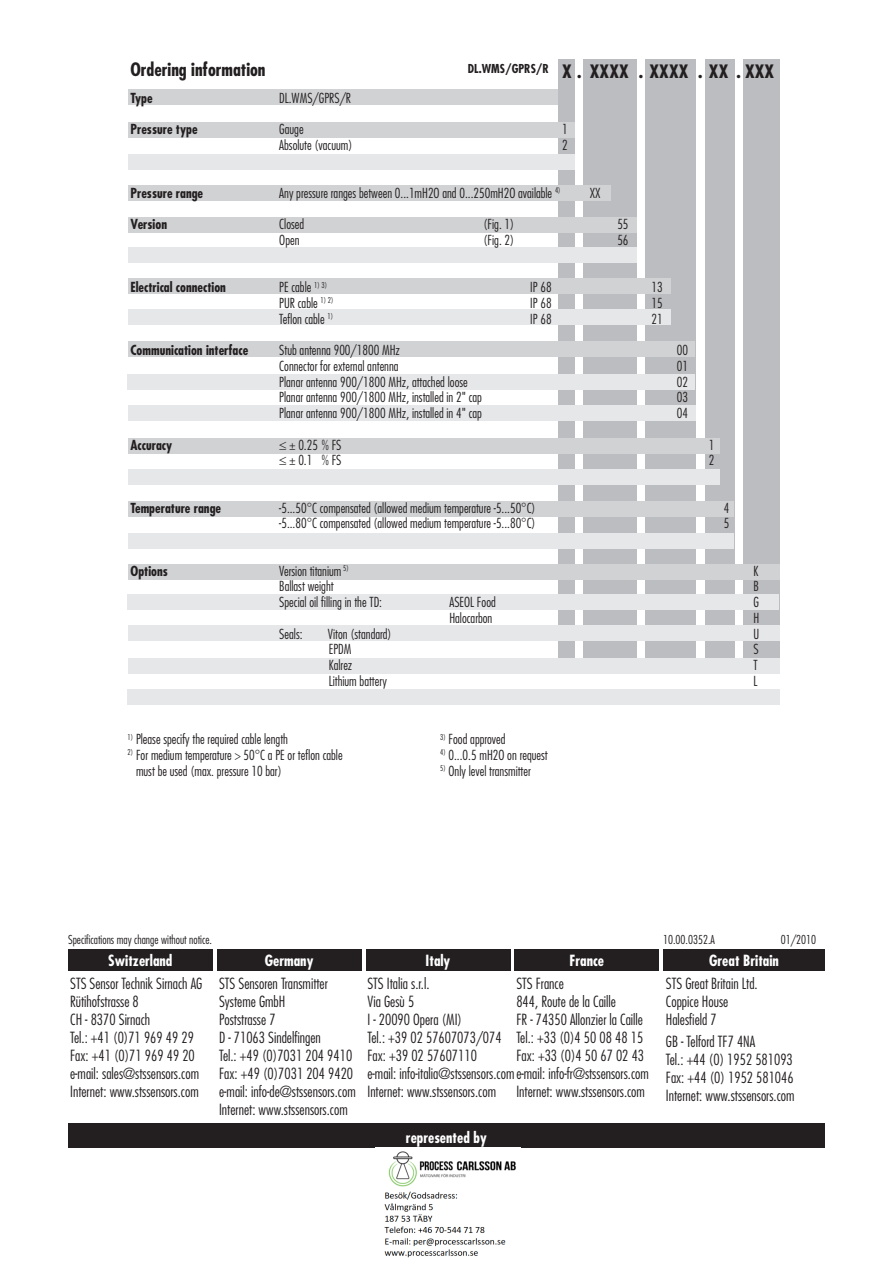
<style>
.page{position:relative;width:893px;height:1263px;background:#fff}
.page>*{position:absolute;margin:0;border:0;box-sizing:border-box;transform-origin:0 0}
.t1{font:700 condensed 18px "Futura";color:#231f20}
.t2{font:300 condensed 15px/18px "Futura";color:#231f20}
.t3{font:700 condensed 15px "Futura";color:#fff}
.t4{font:300 condensed 13.5px/15.8px "Futura";color:#231f20}
.t5{font:700 condensed 13.5px "Futura";color:#231f20}
.t6{font:300 condensed 12px "Futura";color:#231f20}
.t7{font:700 condensed 12px "Futura";color:#231f20}
</style>
<div class="page">
<div style="left:68px;top:1124px;width:757px;height:21px;background:#231f20"></div>
<div style="left:217px;top:949px;width:144px;height:22px;background:#231f20"></div>
<div style="left:366px;top:949px;width:144px;height:22px;background:#231f20"></div>
<div style="left:514px;top:949px;width:145px;height:22px;background:#231f20"></div>
<div style="left:68px;top:949px;width:145px;height:22px;background:#231f20"></div>
<div style="left:663px;top:949px;width:162px;height:22px;background:#231f20"></div>
<div style="left:68px;top:1126px;width:757px;height:21px;background:#231f20"></div>
<div style="left:583px;top:60px;width:54px;height:609px;background:#bcbdc0"></div>
<div style="left:743px;top:60px;width:36px;height:609px;background:#bcbdc0"></div>
<div style="left:705px;top:60px;width:29px;height:609px;background:#bcbdc0"></div>
<div style="left:645px;top:60px;width:51px;height:609px;background:#bcbdc0"></div>
<div style="left:558px;top:60px;width:17px;height:609px;background:#bcbdc0"></div>
<div style="left:128px;top:469px;width:591px;height:16px;background:#e6e7e9"></div>
<div style="left:128px;top:533px;width:606px;height:16px;background:#e6e7e9"></div>
<div style="left:128px;top:564px;width:652px;height:16px;background:#d1d2d4"></div>
<div style="left:128px;top:438px;width:591px;height:16px;background:#d1d2d4"></div>
<div style="left:128px;top:501px;width:606px;height:15px;background:#d1d2d4"></div>
<div style="left:128px;top:341px;width:567px;height:16px;background:#d1d2d4"></div>
<div style="left:128px;top:89px;width:430px;height:16px;background:#d1d2d4"></div>
<div style="left:128px;top:122px;width:447px;height:16px;background:#d1d2d4"></div>
<div style="left:128px;top:154px;width:447px;height:16px;background:#e6e7e9"></div>
<div style="left:128px;top:185px;width:483px;height:16px;background:#d1d2d4"></div>
<div style="left:128px;top:247px;width:509px;height:16px;background:#e6e7e9"></div>
<div style="left:128px;top:309px;width:543px;height:16px;background:#e6e7e9"></div>
<div style="left:128px;top:594px;width:651px;height:16px;background:#e6e7e9"></div>
<div style="left:128px;top:217px;width:509px;height:16px;background:#d1d2d4"></div>
<div style="left:128px;top:278px;width:543px;height:16px;background:#d1d2d4"></div>
<div style="left:128px;top:625px;width:652px;height:16px;background:#e6e7e9"></div>
<div style="left:128px;top:658px;width:652px;height:16px;background:#e6e7e9"></div>
<div style="left:128px;top:374px;width:567px;height:16px;background:#e6e7e9"></div>
<div style="left:128px;top:406px;width:568px;height:15px;background:#e6e7e9"></div>
<div style="left:128px;top:689px;width:652px;height:16px;background:#e6e7e9"></div>
<img style="left:384px;top:1151px;width:132px;height:107px">
<h1 class="t1" style="left:130px;top:58px;width:137px">Ordering information</h1>
<h1 class="t1" style="left:562px;top:60px;width:214px">X . XXXX . XXXX . XX . XXX</h1>
<p class="t5" style="left:130px;top:90px;width:24px">Type</p>
<p class="t4" style="left:279px;top:90px;width:73px">DL.WMS/GPRS/R</p>
<p class="t5" style="left:130px;top:121px;width:69px">Pressure type</p>
<p class="t4" style="left:279px;top:122px;width:26px">Gauge</p>
<p class="t4" style="left:562px;top:122px;width:7px">1</p>
<p class="t4" style="left:279px;top:137px;width:75px">Absolute (vacuum)</p>
<p class="t4" style="left:562px;top:137px;width:7px">2</p>
<p class="t5" style="left:130px;top:184px;width:74px">Pressure range</p>
<p class="t4" style="left:279px;top:185px;width:283px">Any pressure ranges between 0...1mH2O and 0...250mH2O available <sup>4)</sup></p>
<p class="t4" style="left:590px;top:185px;width:12px">XX</p>
<p class="t5" style="left:130px;top:216px;width:38px">Version</p>
<p class="t4" style="left:279px;top:216px;width:26px">Closed</p>
<p class="t4" style="left:483px;top:216px;width:32px">(Fig. 1)</p>
<p class="t4" style="left:617px;top:216px;width:13px">55</p>
<p class="t4" style="left:279px;top:232px;width:22px">Open</p>
<p class="t4" style="left:483px;top:232px;width:32px">(Fig. 2)</p>
<p class="t4" style="left:617px;top:232px;width:13px">56</p>
<p class="t5" style="left:130px;top:279px;width:97px">Electrical connection</p>
<p class="t4" style="left:279px;top:279px;width:49px">PE cable <sup>1)</sup> <sup>3)</sup></p>
<p class="t4" style="left:530px;top:279px;width:23px">IP 68</p>
<p class="t4" style="left:651px;top:279px;width:13px">13</p>
<p class="t4" style="left:279px;top:295px;width:56px">PUR cable <sup>1)</sup> <sup>2)</sup></p>
<p class="t4" style="left:530px;top:295px;width:23px">IP 68</p>
<p class="t4" style="left:651px;top:295px;width:13px">15</p>
<p class="t4" style="left:279px;top:311px;width:55px">Teflon cable <sup>1)</sup></p>
<p class="t4" style="left:530px;top:311px;width:23px">IP 68</p>
<p class="t4" style="left:651px;top:311px;width:13px">21</p>
<p class="t5" style="left:130px;top:342px;width:119px">Communication interface</p>
<p class="t4" style="left:279px;top:342px;width:122px">Stub antenna 900/1800 MHz</p>
<p class="t4" style="left:677px;top:342px;width:13px">00</p>
<p class="t4" style="left:279px;top:358px;width:121px">Connector for external antenna</p>
<p class="t4" style="left:677px;top:358px;width:13px">01</p>
<p class="t4" style="left:279px;top:374px;width:190px">Planar antenna 900/1800 MHz, attached loose</p>
<p class="t4" style="left:677px;top:374px;width:13px">02</p>
<p class="t4" style="left:279px;top:389px;width:204px">Planar antenna 900/1800 MHz, installed in 2" cap</p>
<p class="t4" style="left:677px;top:389px;width:13px">03</p>
<p class="t4" style="left:279px;top:405px;width:204px">Planar antenna 900/1800 MHz, installed in 4" cap</p>
<p class="t4" style="left:677px;top:405px;width:13px">04</p>
<p class="t5" style="left:131px;top:436px;width:43px">Accuracy</p>
<p class="t4" style="left:279px;top:437px;width:64px">≤ ± 0.25 % FS</p>
<p class="t4" style="left:709px;top:437px;width:7px">1</p>
<p class="t4" style="left:279px;top:452px;width:64px">≤±0.1 %FS</p>
<p class="t4" style="left:709px;top:452px;width:7px">2</p>
<p class="t5" style="left:130px;top:499px;width:92px">Temperature range</p>
<p class="t4" style="left:279px;top:500px;width:258px">-5...50°C compensated (allowed medium temperature -5...50°C)</p>
<p class="t4" style="left:724px;top:500px;width:7px">4</p>
<p class="t4" style="left:279px;top:515px;width:258px">-5...80°C compensated (allowed medium temperature -5...80°C)</p>
<p class="t4" style="left:724px;top:515px;width:7px">5</p>
<p class="t5" style="left:130px;top:562px;width:39px">Options</p>
<p class="t4" style="left:279px;top:563px;width:71px">Version titanium <sup>5)</sup></p>
<p class="t4" style="left:753px;top:563px;width:6px">K</p>
<p class="t4" style="left:279px;top:578px;width:56px">Ballast weight</p>
<p class="t4" style="left:753px;top:578px;width:7px">B</p>
<p class="t4" style="left:279px;top:594px;width:104px">Special oil filling in the TD:</p>
<p class="t4" style="left:449px;top:594px;width:48px">ASEOL Food</p>
<p class="t4" style="left:753px;top:594px;width:7px">G</p>
<p class="t4" style="left:449px;top:610px;width:44px">Halocarbon</p>
<p class="t4" style="left:753px;top:610px;width:7px">H</p>
<p class="t4" style="left:279px;top:626px;width:25px">Seals:</p>
<p class="t4" style="left:328px;top:626px;width:65px">Viton (standard)</p>
<p class="t4" style="left:753px;top:626px;width:7px">U</p>
<p class="t4" style="left:329px;top:641px;width:24px">EPDM</p>
<p class="t4" style="left:753px;top:641px;width:7px">S</p>
<p class="t4" style="left:329px;top:657px;width:25px">Kalrez</p>
<p class="t4" style="left:753px;top:657px;width:6px">T</p>
<p class="t4" style="left:329px;top:673px;width:60px">Lithium battery</p>
<p class="t4" style="left:753px;top:673px;width:5px">L</p>
<p class="t7" style="left:468px;top:61px;width:82px">DL.WMS/GPRS/R</p>
<p class="t4" style="left:128px;top:731px;width:162px"><sup>1)</sup> Please specify the required cable length</p>
<p class="t4" style="left:136px;top:747px;width:208px;text-indent:-8px"><sup>2)</sup> For medium temperature &gt; 50°C a PE or teflon cable must be used (max. pressure 10 bar)</p>
<p class="t4" style="left:440px;top:731px;width:67px"><sup>3)</sup> Food approved</p>
<p class="t4" style="left:440px;top:747px;width:109px"><sup>4)</sup> 0...0.5 mH2O on request</p>
<p class="t4" style="left:440px;top:763px;width:92px"><sup>5)</sup> Only level transmitter</p>
<p class="t6" style="left:68px;top:932px;width:146px">Specifications may change without notice.</p>
<p class="t6" style="left:663px;top:932px;width:53px">10.00.0352.A</p>
<p class="t6" style="left:781px;top:932px;width:37px">01/2010</p>
<p class="t3" style="left:108px;top:951px;width:66px">Switzerland</p>
<p class="t3" style="left:265px;top:951px;width:50px">Germany</p>
<p class="t3" style="left:426px;top:951px;width:26px">Italy</p>
<p class="t3" style="left:570px;top:951px;width:36px">France</p>
<p class="t3" style="left:709px;top:951px;width:71px">Great Britain</p>
<p class="t2" style="left:70px;top:974px;width:134px">STS Sensor Technik Sirnach AG<br>Rütihofstrasse 8<br>CH - 8370 Sirnach<br>Tel.: +41 (0)71 969 49 29<br>Fax: +41 (0)71 969 49 20 e-mail: sales@stssensors.com<br>Internet: www.stssensors.com</p>
<p class="t2" style="left:219px;top:974px;width:138px">STS Sensoren Transmitter<br>Systeme GmbH<br>Poststrasse 7<br>D - 71063 Sindelfingen<br>Tel.: +49 (0)7031 204 9410<br>Fax: +49 (0)7031 204 9420 e-mail: info-de@stssensors.com<br>Internet: www.stssensors.com</p>
<p class="t2" style="left:367px;top:974px;width:283px">STS Italia s.r.l.<br>Via Gesù 5<br>I - 20090 Opera (MI)<br>Tel.: +39 02 57607073/074<br>Fax: +39 02 57607110<br>e-mail: info-italia@stssensors.come-mail: info-fr@stssensors.com<br>Internet: www.stssensors.com</p>
<p class="t2" style="left:516px;top:974px;width:129px">STS France<br>844, Route de la Caille<br>FR - 74350 Allonzier la Caille<br>Tel.: +33 (0)4 50 08 48 15<br>Fax: +33 (0)4 50 67 02 43</p>
<p class="t2" style="left:516px;top:1082px;width:130px">Internet: www.stssensors.com</p>
<p class="t3" style="left:405px;top:1125px;width:84px">vertreten durch</p>
<p class="t3" style="left:406px;top:1128px;width:82px">represented by</p>
<p class="t2" style="left:666px;top:974px;width:93px">STS Great Britain Ltd.<br>Coppice House<br>Halesfield 7</p>
<p class="t2" style="left:666px;top:1032px;width:130px">GB - Telford TF7 4NA<br>Tel.: +44 (0) 1952 581093<br>Fax: +44 (0) 1952 581046<br>Internet: www.stssensors.com</p>
</div>
